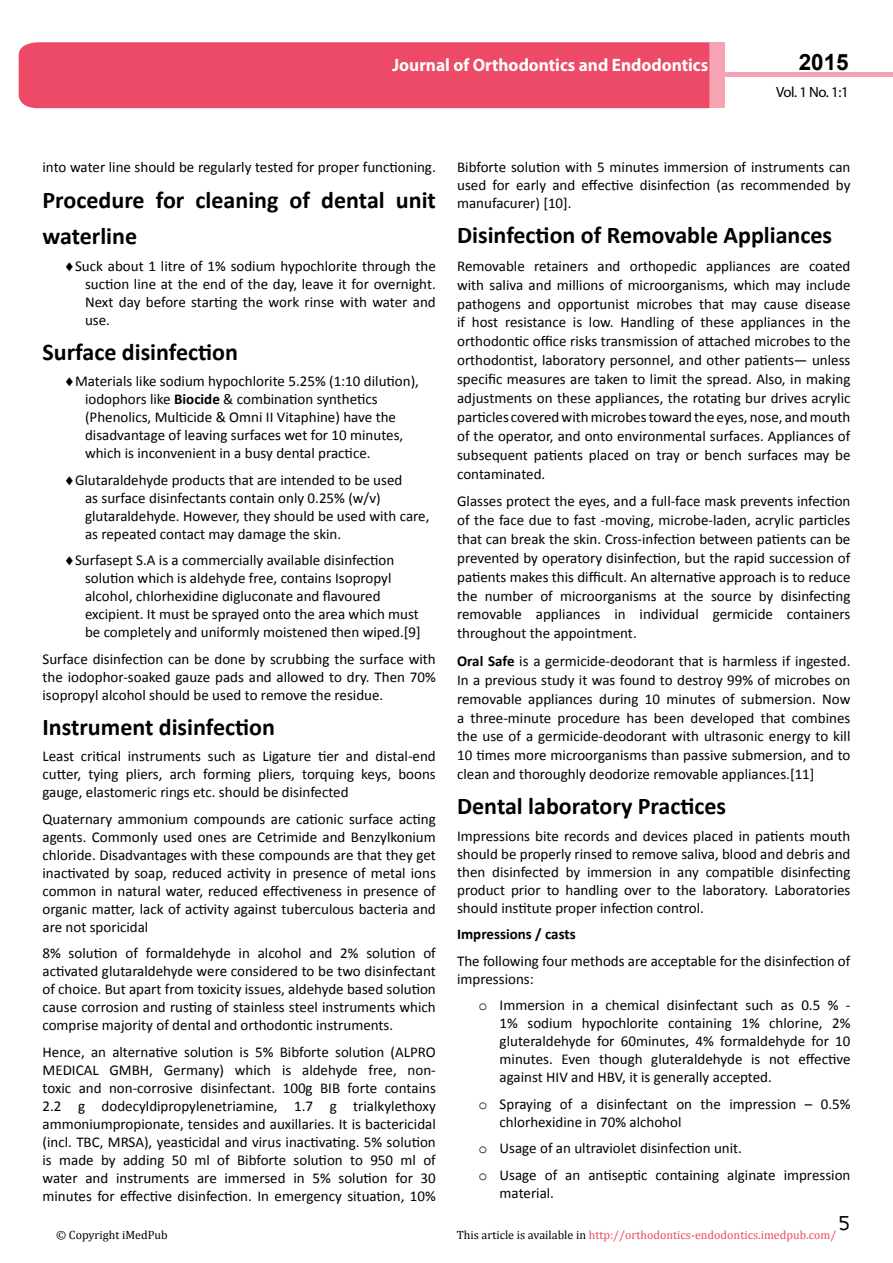
<style>
.page{position:relative;width:893px;height:1263px;background:#fff}
.page>*{position:absolute;margin:0;border:0;box-sizing:border-box;transform-origin:0 0}
.t1{font:25.5px "Tunga";color:#000}
.t2{font:700 24px/36px "Calibri";color:#000}
.t3{font:700 22.5px "Arial";color:#000}
.t4{font:700 18px "Myriad Pro";color:#fff;scale:.96 1}
.t5{font:15px/18px "Calibri";color:#000;text-align:justify}
.t6{font:700 15px "Calibri";color:#000}
.t7{font:14.85px "Myriad Pro";color:#000}
.t8{font:12px "Cambria";color:#ed4a67}
.t9{font:12px "Cambria";color:#000}
.s1{font-weight:700}
.s2{font-family:"Courier New"}
.s3{color:#000}
</style>
<div class="page">
<hr style="left:725px;top:73px;width:168px;height:4px;background:#f6a4b3">
<div style="left:19px;top:42px;width:690px;height:66px;background:#ed4a67"></div>
<div style="left:709px;top:42px;width:16px;height:66px;background:#f6a4b3"></div>
<p class="t4" style="left:517px;top:53px;width:198px">ARCHIVOS D MEDICINA</p>
<h3 class="t3" style="left:799px;top:47px;width:52px">2015</h3>
<p class="t7" style="left:776px;top:83px;width:74px">Vol. 1 No. 1:1</p>
<p class="t4" style="left:392px;top:53px;width:331px">Journal of Orthodontics and Endodontics</p>
<p class="t5" style="left:43px;top:158px;width:395px">into water line should be regularly tested for proper functioning.</p>
<h2 class="t2" style="left:43px;top:182px;width:395px">Procedure for cleaning of dental unit waterline</h2>
<p class="t5" style="left:85px;top:257px;width:352px;text-indent:-21px">♦Suck about 1 litre of 1% sodium hypochlorite through the suction line at the end of the day, leave it for overnight.<br>Next day before starting the work rinse with water and use.</p>
<h2 class="t2" style="left:43px;top:334px;width:197px">Surface disinfection</h2>
<p class="t5" style="left:85px;top:372px;width:335px;text-align:left;text-indent:-21px">♦Materials like sodium hypochlorite 5.25% (1:10 dilution), iodophors like <span class="s1">Biocide</span> &amp; combination synthetics (Phenolics, Multicide &amp; Omni II Vitaphine) have the disadvantage of leaving surfaces wet for 10 minutes, which is inconvenient in a busy dental practice.</p>
<p class="t5" style="left:85px;top:471px;width:346px;text-align:left;text-indent:-21px">♦Glutaraldehyde products that are intended to be used<br>as surface disinfectants contain only 0.25% (w/v) glutaraldehyde. However, they should be used with care, as repeated contact may damage the skin.</p>
<p class="t5" style="left:85px;top:551px;width:337px;text-align:left;text-indent:-21px">♦Surfasept S.A is a commercially available disinfection solution which is aldehyde free, contains Isopropyl alcohol, chlorhexidine digluconate and flavoured excipient. It must be sprayed onto the area which must be completely and uniformly moistened then wiped.[9]</p>
<p class="t5" style="left:43px;top:650px;width:395px">Surface disinfection can be done by scrubbing the surface with the iodophor-soaked gauze pads and allowed to dry. Then 70% isopropyl alcohol should be used to remove the residue.</p>
<h2 class="t2" style="left:43px;top:709px;width:234px">Instrument disinfection</h2>
<p class="t5" style="left:43px;top:747px;width:395px">Least critical instruments such as Ligature tier and distal-end cutter, tying pliers, arch forming pliers, torquing keys, boons gauge, elastomeric rings etc. should be disinfected</p>
<p class="t5" style="left:43px;top:810px;width:395px">Quaternary ammonium compounds are cationic surface acting agents. Commonly used ones are Cetrimide and Benzylkonium chloride. Disadvantages with these compounds are that they get inactivated by soap, reduced activity in presence of metal ions common in natural water, reduced effectiveness in presence of organic matter, lack of activity against tuberculous bacteria and are not sporicidal</p>
<p class="t5" style="left:43px;top:944px;width:395px">8% solution of formaldehyde in alcohol and 2% solution of activated glutaraldehyde were considered to be two disinfectant of choice. But apart from toxicity issues, aldehyde based solution cause corrosion and rusting of stainless steel instruments which comprise majority of dental and orthodontic instruments.</p>
<p class="t5" style="left:43px;top:1043px;width:395px">Hence, an alternative solution is 5% Bibforte solution (ALPRO MEDICAL GMBH, Germany) which is aldehyde free, non&shy;toxic and non-corrosive disinfectant. 100g BIB forte contains 2.2 g dodecyldipropylenetriamine, 1.7 g trialkylethoxy ammoniumpropionate, tensides and auxillaries. It is bactericidal (incl. TBC, MRSA), yeasticidal and virus inactivating. 5% solution is made by adding 50 ml of Bibforte solution to 950 ml of water and instruments are immersed in 5% solution for 30 minutes for effective disinfection. In emergency situation, 10%</p>
<p class="t5" style="left:457px;top:158px;width:395px">Bibforte solution with 5 minutes immersion of instruments can used for early and effective disinfection (as recommended by manufacurer) [10].</p>
<h2 class="t2" style="left:457px;top:217px;width:377px">Disinfection of Removable Appliances</h2>
<p class="t5" style="left:457px;top:256px;width:395px;line-height:18.9px">Removable retainers and orthopedic appliances are coated with saliva and millions of microorganisms, which may include pathogens and opportunist microbes that may cause disease if host resistance is low. Handling of these appliances in the orthodontic office risks transmission of attached microbes to the orthodontist, laboratory personnel, and other patients— unless specific measures are taken to limit the spread. Also, in making adjustments on these appliances, the rotating bur drives acrylic particles covered with microbes toward the eyes, nose, and mouth of the operator, and onto environmental surfaces. Appliances of subsequent patients placed on tray or bench surfaces may be contaminated.</p>
<p class="t5" style="left:457px;top:492px;width:395px;line-height:18.9px">Glasses protect the eyes, and a full-face mask prevents infection of the face due to fast -moving, microbe-laden, acrylic particles that can break the skin. Cross-infection between patients can be prevented by operatory disinfection, but the rapid succession of patients makes this difficult. An alternative approach is to reduce the number of microorganisms at the source by disinfecting removable appliances in individual germicide containers throughout the appointment.</p>
<p class="t5" style="left:457px;top:651px;width:395px;line-height:18.9px"><span class="s1">Oral Safe</span> is a germicide-deodorant that is harmless if ingested.<br>In a previous study it was found to destroy 99% of microbes on removable appliances during 10 minutes of submersion. Now a three-minute procedure has been developed that combines the use of a germicide-deodorant with ultrasonic energy to kill 10 times more microorganisms than passive submersion, and to clean and thoroughly deodorize removable appliances.[11]</p>
<h2 class="t2" style="left:457px;top:788px;width:271px">Dental laboratory Practices</h2>
<p class="t5" style="left:457px;top:827px;width:395px">Impressions bite records and devices placed in patients mouth should be properly rinsed to remove saliva, blood and debris and then disinfected by immersion in any compatible disinfecting product prior to handling over to the laboratory. Laboratories should institute proper infection control.</p>
<p class="t6" style="left:457px;top:924px;width:120px">Impressions / casts</p>
<p class="t5" style="left:457px;top:952px;width:395px">The following four methods are acceptable for the disinfection of impressions:</p>
<p class="t5" style="left:500px;top:996px;width:352px;text-indent:-21px"><span class="s2">o</span> Immersion in a chemical disinfectant such as 0.5 % - 1% sodium hypochlorite containing 1% chlorine, 2% gluteraldehyde for 60minutes, 4% formaldehyde for 10 minutes. Even though gluteraldehyde is not effective against HIV and HBV, it is generally accepted.</p>
<p class="t5" style="left:500px;top:1095px;width:352px;text-indent:-21px"><span class="s2">o</span> Spraying of a disinfectant on the impression – 0.5% chlorhexidine in 70% alchohol</p>
<p class="t5" style="left:478px;top:1135px;width:374px;line-height:26.5px"><span class="s2">o</span> Usage of an ultraviolet disinfection unit.<br><span class="s2">o</span> Usage of an antiseptic containing alginate impression</p>
<p class="t5" style="left:500px;top:1184px;width:56px">material.</p>
<h1 class="t1" style="left:839px;top:1206px;width:13px">5</h1>
<p class="t9" style="left:56px;top:1228px;width:113px">© Copyright iMedPub</p>
<p class="t8" style="left:457px;top:1228px;width:381px"><span class="s3">This article is available in</span> http://orthodontics-endodontics.imedpub.com/</p>
</div>
